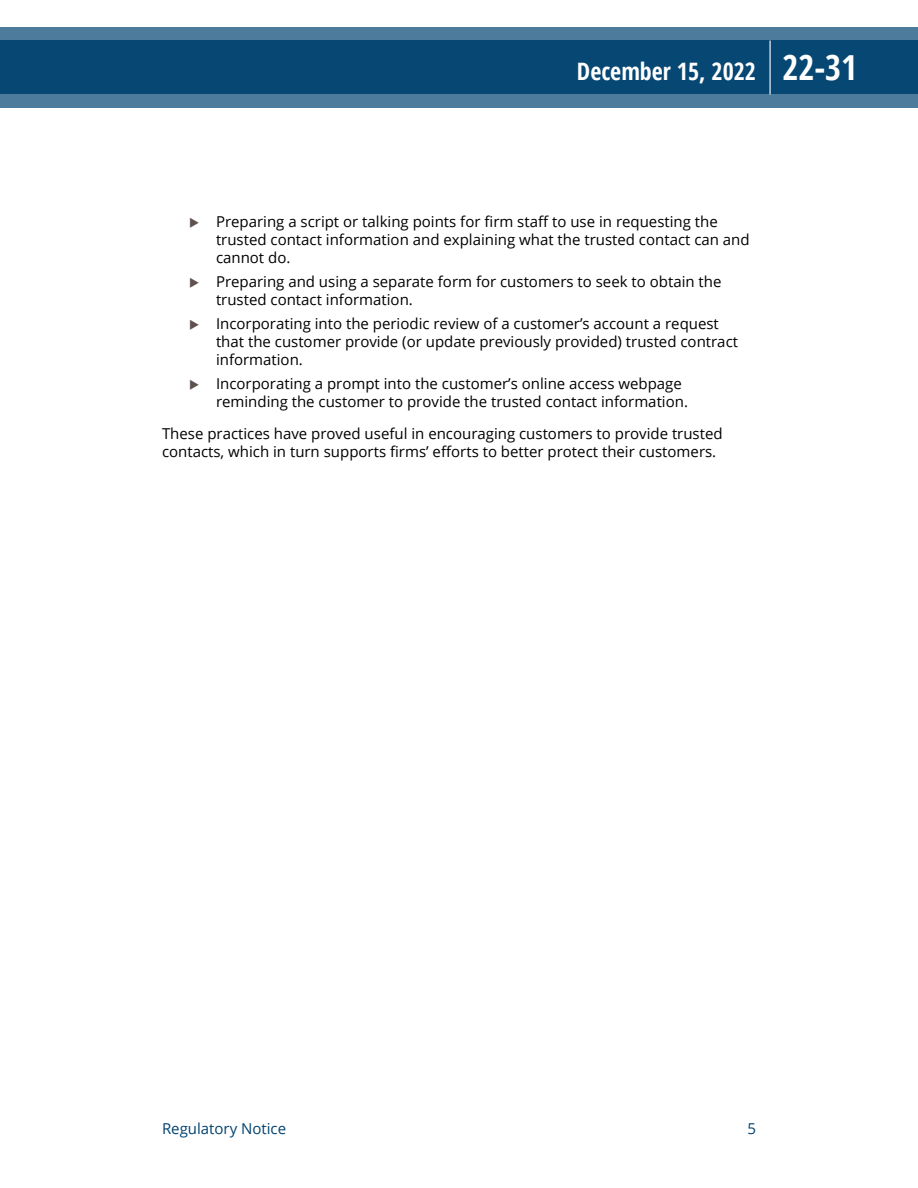
<style>
.page{position:relative;width:918px;height:1188px;background:#fff}
.page>*{position:absolute;margin:0;border:0;box-sizing:border-box;transform-origin:0 0}
.t1{font:700 24px "Open Sans Condensed";color:#fff}
.t2{font:15px/18px "Open Sans";color:#000}
.t3{font:15px "Open Sans";color:#004270}
.s1{font-size:34.5px}
</style>
<div class="page">
<svg style="left:0;top:27px;width:918px;height:81px;background:#1e5881"></svg>
<hr style="left:770px;top:40px;width:1px;height:54px;background:#fff">
<h1 class="t1" style="left:577px;top:54px;width:282px">December 15, 2022 <span class="s1">22-31</span></h1>
<p class="t2" style="left:216px;top:213px;width:535px">Preparing a script or talking points for firm staff to use in requesting the trusted contact information and explaining what the trusted contact can and cannot do.</p>
<p class="t2" style="left:216px;top:273px;width:507px">Preparing and using a separate form for customers to seek to obtain the trusted contact information.</p>
<p class="t2" style="left:216px;top:315px;width:524px">Incorporating into the periodic review of a customer’s account a request that the customer provide (or update previously provided) trusted contract information.</p>
<p class="t2" style="left:216px;top:375px;width:474px">Incorporating a prompt into the customer’s online access webpage reminding the customer to provide the trusted contact information.</p>
<p class="t2" style="left:162px;top:424px;width:562px">These practices have proved useful in encouraging customers to provide trusted contacts, which in turn supports firms’ efforts to better protect their customers.</p>
<p class="t3" style="left:162px;top:1119px;width:126px">Regulatory Notice</p>
<p class="t3" style="left:747px;top:1119px;width:10px">5</p>
</div>
